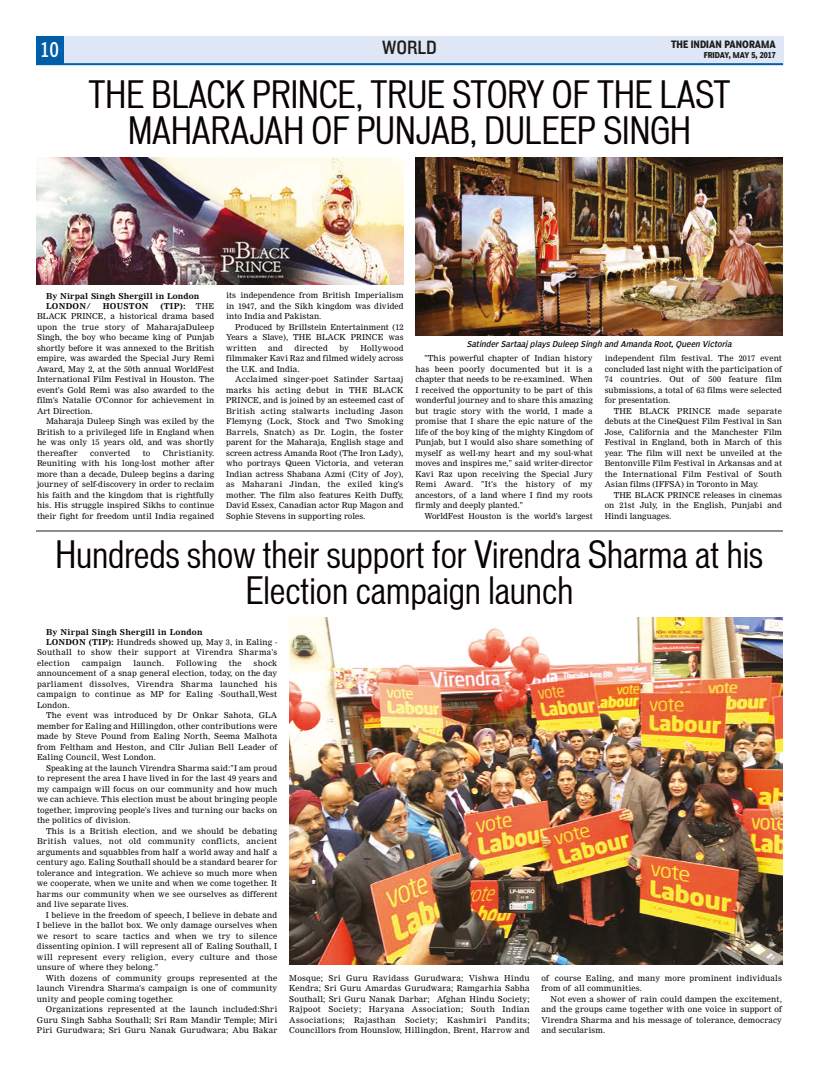
<style>
.page{position:relative;width:819px;height:1080px;background:#fff}
.page>*{position:absolute;margin:0;border:0;box-sizing:border-box;transform-origin:0 0}
.t1{font:condensed 36px/36px "Vonnes";color:#090204;text-align:center}
.t2{font:20px "Knockout HTF30 Junior Welterwt";color:#1d1d1b}
.t3{font:condensed 20px "Poynter Agate One";color:#fff;scale:.9 1}
.t4{font:700 10px "Poynter Agate One";color:#1d1d1b;scale:.85 1}
.t5{font:8px/10.5px "Nimrod";letter-spacing:.02em;color:#090204;text-align:justify}
.t6{font:700 8px/10.5px "Nimrod";letter-spacing:.025em;color:#090204}
.t7{font:8px "Nimrod";letter-spacing:.04em;color:#090204}
.t8{font:italic condensed 8px "Poynter Agate One";color:#090204}
.t9{font:700 8px "Poynter Agate One";color:#1d1d1b;scale:.88 1}
.s1{font-weight:700}
</style>
<div class="page">
<div style="left:36px;top:36px;width:747px;height:29px;background:#dfe7f6"></div>
<div style="left:36px;top:36px;width:27px;height:28px;background:#005da9"></div>
<hr style="left:36px;top:63px;width:747px;height:2px;background:#005da9">
<img style="left:289px;top:618px;width:494px;height:346px">
<hr style="left:36px;top:530px;width:747px;height:2px;background:#1d1d1b">
<img style="left:36px;top:158px;width:367px;height:127px">
<img style="left:416px;top:158px;width:367px;height:178px">
<h2 class="t2" style="left:382px;top:40px;width:56px">WORLD</h2>
<h2 class="t3" style="left:40px;top:41px;width:23px">10</h2>
<p class="t4" style="left:671px;top:40px;width:125px">THE INDIAN PANORAMA</p>
<p class="t9" style="left:704px;top:52px;width:83px">FRIDAY, MAY 5, 2017</p>
<h1 class="t1" style="left:89px;top:79px;width:643px">THE BLACK PRINCE, TRUE STORY OF THE LAST<br>MAHARAJAH OF PUNJAB, DULEEP SINGH</h1>
<p class="t6" style="left:46px;top:291px;width:155px">By Nirpal Singh Shergill in London<br>LONDON/</p>
<p class="t6" style="left:103px;top:301px;width:47px">HOUSTON</p>
<p class="t6" style="left:160px;top:301px;width:27px">(TIP):</p>
<p class="t5" style="left:37px;top:301px;width:179px;text-indent:159px">THE BLACK PRINCE, a historical drama based upon the true story of MaharajaDuleep Singh, the boy who became king of Punjab shortly before it was annexed to the British empire, was awarded the Special Jury Remi Award, May 2, at the 50th annual WorldFest International Film Festival in Houston. The event's Gold Remi was also awarded to the film's Natalie O'Connor for achievement in Art Direction.</p>
<p class="t5" style="left:37px;top:417px;width:179px;text-indent:9px">Maharaja Duleep Singh was exiled by the British to a privileged life in England when he was only 15 years old, and was shortly thereafter</p>
<p class="t5" style="left:37px;top:448px;width:179px;text-indent:126px">Christianity.<br>Reuniting with his long-lost mother after more than a decade, Duleep begins a daring journey of self-discovery in order to reclaim his faith and the kingdom that is rightfully his. His struggle inspired Sikhs to continue their fight for freedom until India regained</p>
<p class="t5" style="left:90px;top:448px;width:41px">converted</p>
<p class="t5" style="left:143px;top:448px;width:9px">to</p>
<p class="t5" style="left:226px;top:291px;width:179px">its independence from British Imperialism in 1947, and the Sikh kingdom was divided into India and Pakistan.</p>
<p class="t5" style="left:226px;top:322px;width:179px;text-indent:9px">Produced by Brillstein Entertainment (12<br>Years a Slave), THE BLACK PRINCE was written</p>
<p class="t5" style="left:226px;top:343px;width:179px;text-indent:134px">Hollywood filmmaker Kavi Raz and filmed widely across the U.K. and India.</p>
<p class="t5" style="left:226px;top:375px;width:179px;text-indent:9px">Acclaimed singer-poet Satinder Sartaaj marks his acting debut in THE BLACK PRINCE, and is joined by an esteemed cast of British acting stalwarts including Jason Flemyng (Lock, Stock and Two Smoking Barrels, Snatch) as Dr. Login, the foster parent for the Maharaja, English stage and screen actress Amanda Root (The Iron Lady), who portrays Queen Victoria, and veteran Indian actress Shabana Azmi (City of Joy), as Maharani Jindan, the exiled king's mother. The film also features Keith Duffy, David Essex, Canadian actor Rup Magon and Sophie Stevens in supporting roles.</p>
<p class="t5" style="left:268px;top:343px;width:16px">and</p>
<p class="t5" style="left:294px;top:343px;width:35px">directed</p>
<p class="t5" style="left:339px;top:343px;width:11px">by</p>
<p class="t8" style="left:467px;top:341px;width:268px">Satinder Sartaaj plays Duleep Singh and Amanda Root, Queen Victoria</p>
<p class="t5" style="left:415px;top:354px;width:179px;text-indent:9px">"This powerful chapter of Indian history has been poorly documented but it is a chapter that needs to be re-examined. When I received the opportunity to be part of this wonderful journey and to share this amazing but tragic story with the world, I made a promise that I share the epic nature of the life of the boy king of the mighty Kingdom of Punjab, but I would also share something of myself as well-my heart and my soul-what moves and inspires me," said writer-director Kavi Raz upon receiving the Special Jury Remi Award. "It's the history of my ancestors, of a land where I find my roots firmly and deeply planted."</p>
<p class="t5" style="left:424px;top:511px;width:170px">WorldFest Houston is the world's largest</p>
<p class="t5" style="left:605px;top:354px;width:179px">independent film festival. The 2017 event concluded last night with the participation of 74 countries. Out of 500 feature film submissions, a total of 63 films were selected for presentation.</p>
<p class="t5" style="left:605px;top:406px;width:179px;text-indent:9px">THE BLACK PRINCE made separate debuts at the CineQuest Film Festival in San Jose, California and the Manchester Film Festival in England, both in March of this year. The film will next be unveiled at the Bentonville Film Festival in Arkansas and at the International Film Festival of South Asian films (IFFSA) in Toronto in May.</p>
<p class="t5" style="left:605px;top:490px;width:179px;text-indent:9px">THE BLACK PRINCE releases in cinemas on 21st July, in the English, Punjabi and Hindi languages.</p>
<h1 class="t1" style="left:56px;top:539px;width:709px">Hundreds show their support for Virendra Sharma at his<br>Election campaign launch</h1>
<p class="t6" style="left:46px;top:627px;width:158px">By Nirpal Singh Shergill in London</p>
<p class="t5" style="left:46px;top:637px;width:233px"><span class="s1">LONDON (TIP):</span> Hundreds showed up, May 3, in Ealing -</p>
<p class="t7" style="left:37px;top:650px;width:242px">Southall to show their support at Virendra Sharma's</p>
<p class="t7" style="left:37px;top:660px;width:34px">election</p>
<p class="t7" style="left:82px;top:660px;width:42px">campaign</p>
<p class="t5" style="left:134px;top:658px;width:32px">launch.</p>
<p class="t7" style="left:176px;top:660px;width:42px">Following</p>
<p class="t5" style="left:229px;top:658px;width:14px">the</p>
<p class="t5" style="left:37px;top:658px;width:242px;text-indent:217px">shock announcement of a snap general election, today, on the day parliament dissolves, Virendra Sharma launched his campaign to continue as MP for Ealing -Southall,West London.</p>
<p class="t5" style="left:37px;top:711px;width:242px;text-indent:9px">The event was introduced by Dr Onkar Sahota, GLA member for Ealing and Hillingdon, other contributions were made by Steve Pound from Ealing North, Seema Malhota from Feltham and Heston, and Cllr Julian Bell Leader of Ealing Council, West London.</p>
<p class="t5" style="left:37px;top:763px;width:242px;text-indent:9px">Speaking at the launch Virendra Sharma said:"I am proud to represent the area I have lived in for the last 49 years and my campaign will focus on our community and how much we can achieve. This election must be about bringing people together, improving people's lives and turning our backs on the politics of division.</p>
<p class="t5" style="left:37px;top:826px;width:242px;text-indent:9px">This is a British election, and we should be debating British values, not old community conflicts, ancient arguments and squabbles from half a world away and half a century ago. Ealing Southall should be a standard bearer for tolerance and integration. We achieve so much more when we cooperate, when we unite and when we come together. It harms our community when we see ourselves as different and live separate lives.</p>
<p class="t5" style="left:37px;top:910px;width:242px;text-indent:9px">I believe in the freedom of speech, I believe in debate and I believe in the ballot box. We only damage ourselves when we resort to scare tactics and when we try to silence dissenting opinion. I will represent all of Ealing Southall, I will represent every religion, every culture and those unsure of where they belong."</p>
<p class="t5" style="left:37px;top:973px;width:242px;text-indent:9px">With dozens of community groups represented at the launch Virendra Sharma's campaign is one of community unity and people coming together.</p>
<p class="t5" style="left:37px;top:1005px;width:242px;text-indent:9px">Organizations represented at the launch included:Shri Guru Singh Sabha Southall; Sri Ram Mandir Temple; Miri Piri Gurudwara; Sri Guru Nanak Gurudwara; Abu Bakar</p>
<p class="t5" style="left:289px;top:973px;width:242px">Mosque; Sri Guru Ravidass Gurudwara; Vishwa Hindu Kendra; Sri Guru Amardas Gurudwara; Ramgarhia Sabha Southall; Sri Guru Nanak Darbar; Afghan Hindu Society; Rajpoot Society; Haryana Association; South Indian Associations; Rajasthan Society; Kashmiri Pandits; Councillors from Hounslow, Hillingdon, Brent, Harrow and</p>
<p class="t5" style="left:542px;top:973px;width:242px">of course Ealing, and many more prominent individuals from of all communities.</p>
<p class="t5" style="left:542px;top:994px;width:242px;text-indent:9px">Not even a shower of rain could dampen the excitement, and the groups came together with one voice in support of Virendra Sharma and his message of tolerance, democracy and secularism.</p>
</div>
